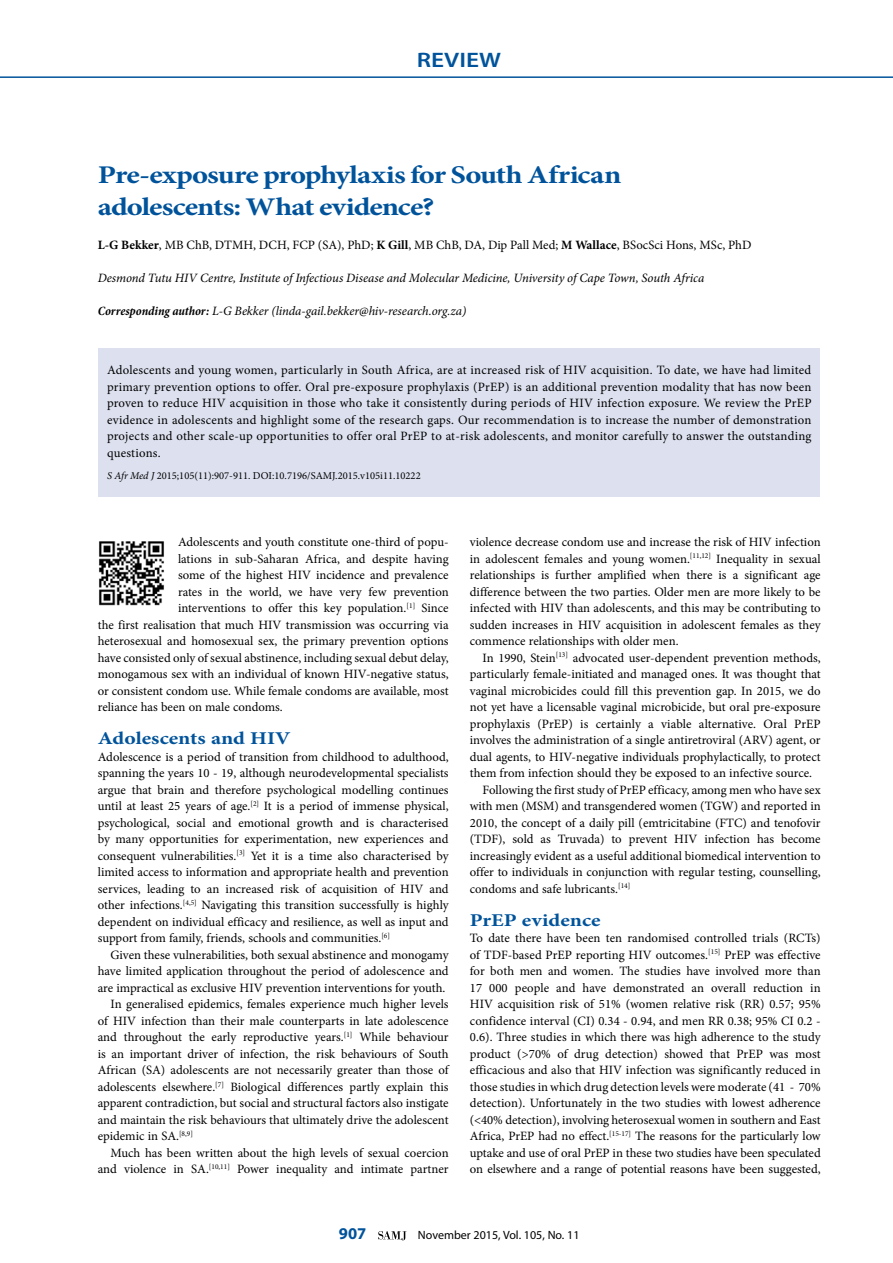
<style>
.page{position:relative;width:893px;height:1263px;background:#fff}
.page>*{position:absolute;margin:0;border:0;box-sizing:border-box;transform-origin:0 0}
.t1{font:700 25.5px/31.5px "Minion Pro";letter-spacing:-.03em;color:#00539b;scale:1.2 1}
.t2{font:600 21px "Myriad Pro";color:#00539b;scale:1.2 1}
.t3{font:700 18px "Minion Pro";color:#00539b;scale:1.2 1}
.t4{font:700 16.5px "Myriad Pro";color:#00539b}
.t5{font:12.75px/16.5px "Minion Pro";color:#000;text-align:justify}
.t6{font:italic 12.75px "Minion Pro";letter-spacing:-.01em;color:#000}
.t7{font:12px "Myriad Pro";color:#000}
.t8{font:10.5px "Minion Pro";color:#000}
.s1{font-weight:700}
.s2{font-weight:700;font-stretch:condensed}
.s3{font-style:italic}
</style>
<div class="page">
<hr style="left:0;top:76px;width:893px;height:2px;background:#00539b">
<svg style="left:378px;top:1231px;width:28px;height:9px"></svg>
<div style="left:99px;top:348px;width:721px;height:149px;background:#dde1ef"></div>
<img style="left:99px;top:541px;width:65px;height:65px">
<h2 class="t2" style="left:417px;top:47px;width:72px">REVIEW</h2>
<h1 class="t1" style="left:98px;top:159px;width:438px">Pre-exposure prophylaxis for South African adolescents: What evidence?</h1>
<p class="t5" style="left:98px;top:237px;width:655px"><span class="s1">L-G Bekker</span>, MB ChB, DTMH, DCH, FCP (SA), PhD; <span class="s1">K Gill</span>, MB ChB, DA, Dip Pall Med; <span class="s1">M Wallace</span>, BSocSci Hons, MSc, PhD</p>
<p class="t6" style="left:98px;top:269px;width:608px">Desmond Tutu HIV Centre, Institute of Infectious Disease and Molecular Medicine, University of Cape Town, South Africa</p>
<p class="t6" style="left:98px;top:302px;width:370px"><span class="s2">Corresponding author:</span> L-G Bekker (linda-gail.bekker@hiv-research.org.za)</p>
<p class="t5" style="left:107px;top:362px;width:706px">Adolescents and young women, particularly in South Africa, are at increased risk of HIV acquisition. To date, we have had limited primary prevention options to offer. Oral pre-exposure prophylaxis (PrEP) is an additional prevention modality that has now been proven to reduce HIV acquisition in those who take it consistently during periods of HIV infection exposure. We review the PrEP evidence in adolescents and highlight some of the research gaps. Our recommendation is to increase the number of demonstration projects and other scale-up opportunities to offer oral PrEP to at-risk adolescents, and monitor carefully to answer the outstanding questions.</p>
<p class="t8" style="left:107px;top:469px;width:315px"><span class="s3">S Afr Med J</span> 2015;105(11):907-911. DOI:10.7196/SAMJ.2015.v105i11.10222</p>
<p class="t5" style="left:178px;top:534px;width:271px">Adolescents and youth constitute one-third of popu-</p>
<p class="t5" style="left:178px;top:550px;width:272px">lations in sub-Saharan Africa, and despite having</p>
<p class="t5" style="left:178px;top:567px;width:272px">some of the highest HIV incidence and prevalence</p>
<p class="t5" style="left:178px;top:583px;width:272px">rates in the world, we have very few prevention</p>
<p class="t5" style="left:178px;top:600px;width:272px">interventions to offer this key population.<sup>[1]</sup> Since</p>
<p class="t5" style="left:98px;top:616px;width:352px">the first realisation that much HIV transmission was occurring via</p>
<p class="t5" style="left:98px;top:633px;width:352px">heterosexual and homosexual sex, the primary prevention options</p>
<p class="t5" style="left:98px;top:649px;width:352px">have consisted only of sexual abstinence, including sexual debut delay,</p>
<p class="t5" style="left:98px;top:666px;width:352px">monogamous sex with an individual of known HIV-negative status,</p>
<p class="t5" style="left:98px;top:682px;width:352px">or consistent condom use. While female condoms are available, most</p>
<p class="t5" style="left:98px;top:699px;width:186px">reliance has been on male condoms.</p>
<h3 class="t3" style="left:98px;top:726px;width:162px">Adolescents and HIV</h3>
<p class="t5" style="left:98px;top:748px;width:352px">Adolescence is a period of transition from childhood to adulthood, spanning the years 10 - 19, although neurodevelopmental specialists argue that brain and therefore psychological modelling continues until at least 25 years of age.<sup>[2]</sup> It is a period of immense physical, psychological, social and emotional growth and is characterised by many opportunities for experimentation, new experiences and consequent vulnerabilities.<sup>[3]</sup> Yet it is a time also characterised by limited access to information and appropriate health and prevention services, leading to an increased risk of acquisition of HIV and other infections.<sup>[4,5]</sup> Navigating this transition successfully is highly dependent on individual efficacy and resilience, as well as input and support from family, friends, schools and communities.<sup>[6]</sup></p>
<p class="t5" style="left:111px;top:946px;width:340px">Given these vulnerabilities, both sexual abstinence and monogamy</p>
<p class="t5" style="left:98px;top:963px;width:352px">have limited application throughout the period of adolescence and</p>
<p class="t5" style="left:98px;top:979px;width:349px">are impractical as exclusive HIV prevention interventions for youth.</p>
<p class="t5" style="left:111px;top:996px;width:340px">In generalised epidemics, females experience much higher levels</p>
<p class="t5" style="left:98px;top:1012px;width:352px">of HIV infection than their male counterparts in late adolescence</p>
<p class="t5" style="left:98px;top:1029px;width:352px">and throughout the early reproductive years.<sup>[1]</sup> While behaviour</p>
<p class="t5" style="left:98px;top:1045px;width:352px">is an important driver of infection, the risk behaviours of South</p>
<p class="t5" style="left:98px;top:1062px;width:352px">African (SA) adolescents are not necessarily greater than those of</p>
<p class="t5" style="left:98px;top:1078px;width:352px">adolescents elsewhere.<sup>[7]</sup> Biological differences partly explain this</p>
<p class="t5" style="left:98px;top:1095px;width:352px">apparent contradiction, but social and structural factors also instigate</p>
<p class="t5" style="left:98px;top:1111px;width:352px">and maintain the risk behaviours that ultimately drive the adolescent</p>
<p class="t5" style="left:98px;top:1128px;width:97px">epidemic in SA.<sup>[8,9]</sup></p>
<p class="t5" style="left:111px;top:1144px;width:340px">Much has been written about the high levels of sexual coercion</p>
<p class="t5" style="left:98px;top:1161px;width:352px">and violence in SA.<sup>[10,11]</sup> Power inequality and intimate partner</p>
<p class="t5" style="left:470px;top:534px;width:352px">violence decrease condom use and increase the risk of HIV infection in adolescent females and young women.<sup>[11,12]</sup> Inequality in sexual relationships is further amplified when there is a significant age difference between the two parties. Older men are more likely to be infected with HIV than adolescents, and this may be contributing to sudden increases in HIV acquisition in adolescent females as they commence relationships with older men.</p>
<p class="t5" style="left:483px;top:649px;width:340px">In 1990, Stein<sup>[13]</sup> advocated user-dependent prevention methods,</p>
<p class="t5" style="left:470px;top:666px;width:352px">particularly female-initiated and managed ones. It was thought that</p>
<p class="t5" style="left:470px;top:682px;width:352px">vaginal microbicides could fill this prevention gap. In 2015, we do</p>
<p class="t5" style="left:470px;top:699px;width:352px">not yet have a licensable vaginal microbicide, but oral pre-exposure</p>
<p class="t5" style="left:470px;top:715px;width:352px">prophylaxis (PrEP) is certainly a viable alternative. Oral PrEP</p>
<p class="t5" style="left:470px;top:732px;width:352px">involves the administration of a single antiretroviral (ARV) agent, or</p>
<p class="t5" style="left:470px;top:748px;width:352px">dual agents, to HIV-negative individuals prophylactically, to protect</p>
<p class="t5" style="left:470px;top:765px;width:344px">them from infection should they be exposed to an infective source.</p>
<p class="t5" style="left:483px;top:781px;width:340px">Following the first study of PrEP efficacy, among men who have sex</p>
<p class="t5" style="left:470px;top:798px;width:352px">with men (MSM) and transgendered women (TGW) and reported in</p>
<p class="t5" style="left:470px;top:814px;width:352px">2010, the concept of a daily pill (emtricitabine (FTC) and tenofovir</p>
<p class="t5" style="left:470px;top:831px;width:352px">(TDF), sold as Truvada) to prevent HIV infection has become</p>
<p class="t5" style="left:470px;top:847px;width:352px">increasingly evident as a useful additional biomedical intervention to</p>
<p class="t5" style="left:470px;top:864px;width:352px">offer to individuals in conjunction with regular testing, counselling,</p>
<p class="t5" style="left:470px;top:880px;width:162px">condoms and safe lubricants.<sup>[14]</sup></p>
<h3 class="t3" style="left:470px;top:907px;width:110px">PrEP evidence</h3>
<p class="t5" style="left:470px;top:930px;width:352px">To date there have been ten randomised controlled trials (RCTs) of TDF-based PrEP reporting HIV outcomes.<sup>[15]</sup> PrEP was effective for both men and women. The studies have involved more than 17 000 people and have demonstrated an overall reduction in HIV acquisition risk of 51% (women relative risk (RR) 0.57; 95% confidence interval (CI) 0.34 - 0.94, and men RR 0.38; 95% CI 0.2 - 0.6). Three studies in which there was high adherence to the study product (&gt;70% of drug detection) showed that PrEP was most efficacious and also that HIV infection was significantly reduced in those studies in which drug detection levels were moderate (41 - 70% detection). Unfortunately in the two studies with lowest adherence (&lt;40% detection), involving heterosexual women in southern and East Africa, PrEP had no effect.<sup>[15-17]</sup> The reasons for the particularly low uptake and use of oral PrEP in these two studies have been speculated on elsewhere and a range of potential reasons have been suggested,</p>
<p class="t4" style="left:339px;top:1223px;width:29px">907</p>
<p class="t7" style="left:418px;top:1228px;width:163px">November 2015, Vol. 105, No. 11</p>
</div>
